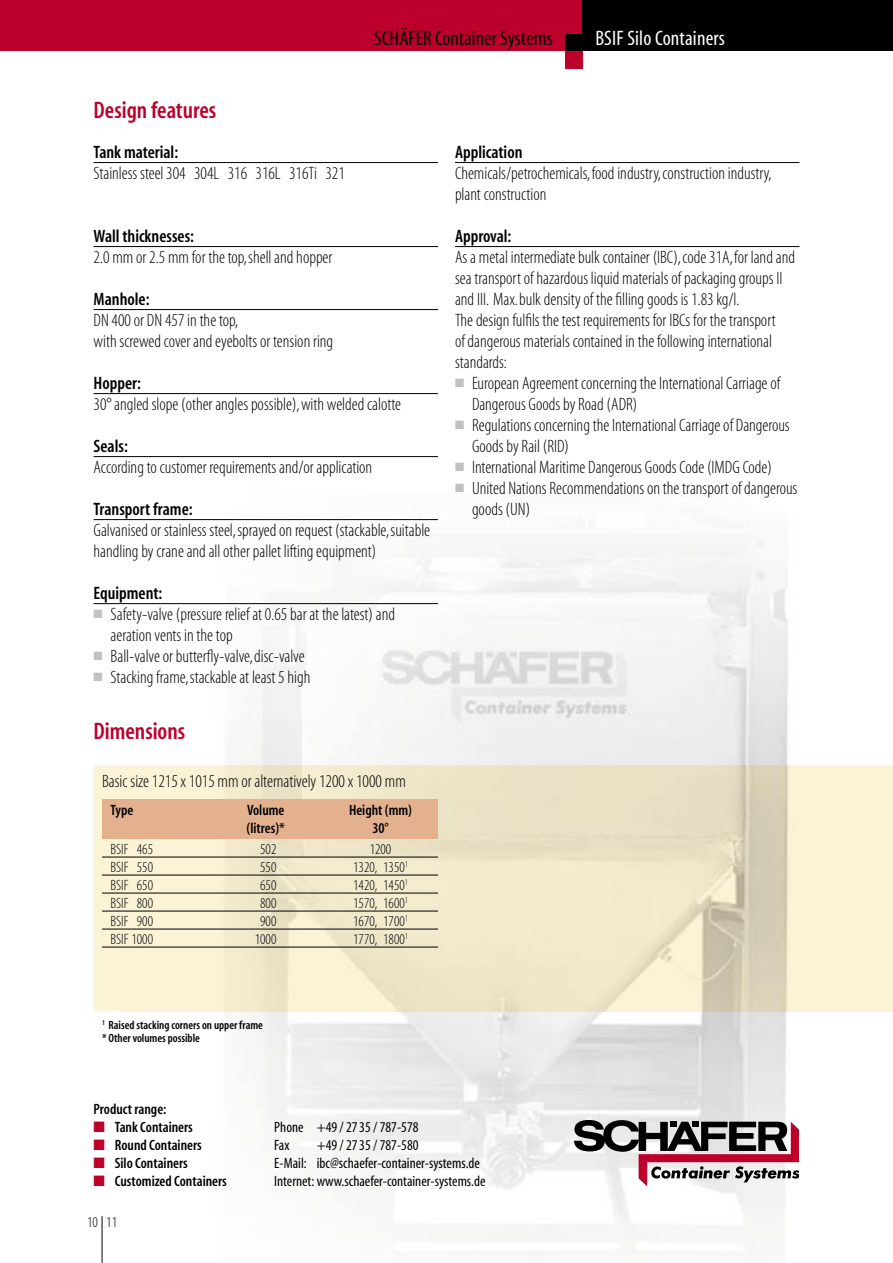
<style>
.page{position:relative;width:893px;height:1263px;background:#fff}
.page>*{position:absolute;margin:0;border:0;box-sizing:border-box;transform-origin:0 0}
.t1{font:24px "Myriad MM 565 300";color:#bd002b}
.t2{font:21px "Myriad MM 400 300";color:#000}
.t3{font:21px "Myriad MM 400 300";letter-spacing:.01em;color:#fff}
.t4{font:18px/21px "Myriad MM 215 300";color:#000}
.t5{font:18px "Myriad MM 565 300";color:#000}
.t6{font:15px/18px "Myriad MM 400 300";color:#000}
.t7{font:15px "Myriad MM 215 300";color:#000}
.t8{font:15px/18px "Myriad MM 565 300";color:#000}
.t9{font:12px/13.5px "Myriad MM 565 300";color:#000}
.s1{font-family:"Zapf Dingbits";color:#bd002b}
</style>
<div class="page">
<img style="left:119px;top:457px;width:669px;height:308px">
<div style="left:0;top:0;width:583px;height:51px;background:#bd002b"></div>
<div style="left:583px;top:0;width:310px;height:51px;background:#000"></div>
<div style="left:566px;top:34px;width:17px;height:17px;background:#000"></div>
<div style="left:566px;top:51px;width:17px;height:17px;background:#bd002b"></div>
<svg style="left:574px;top:1120px;width:225px;height:66px"></svg>
<div style="left:94px;top:765px;width:25px;height:246px;background:#faf3d5"></div>
<img style="left:119px;top:765px;width:774px;height:246px">
<div style="left:102px;top:799px;width:336px;height:40px;background:#e4b18f"></div>
<hr style="left:102px;top:857px;width:336px;height:1px;background:#000">
<hr style="left:102px;top:875px;width:336px;height:1px;background:#000">
<hr style="left:102px;top:893px;width:336px;height:1px;background:#000">
<hr style="left:102px;top:911px;width:336px;height:1px;background:#000">
<hr style="left:102px;top:929px;width:336px;height:1px;background:#000">
<hr style="left:102px;top:947px;width:336px;height:1px;background:#000">
<hr style="left:102px;top:1216px;width:1px;height:47px;background:#000">
<hr style="left:94px;top:162px;width:344px;height:1px;background:#000">
<hr style="left:94px;top:246px;width:344px;height:1px;background:#000">
<hr style="left:94px;top:309px;width:344px;height:1px;background:#000">
<hr style="left:94px;top:393px;width:344px;height:1px;background:#000">
<hr style="left:94px;top:456px;width:344px;height:1px;background:#000">
<hr style="left:94px;top:519px;width:344px;height:1px;background:#000">
<hr style="left:94px;top:603px;width:344px;height:1px;background:#000">
<hr style="left:455px;top:162px;width:344px;height:1px;background:#000">
<hr style="left:455px;top:246px;width:344px;height:1px;background:#000">
<svg style="left:455px;top:462px;width:9px;height:9px"></svg>
<svg style="left:455px;top:483px;width:9px;height:9px"></svg>
<h1 class="t1" style="left:94px;top:99px;width:124px">Design features</h1>
<p class="t2" style="left:374px;top:28px;width:180px">SCHÄFER Container Systems</p>
<p class="t3" style="left:595px;top:28px;width:131px">BSIF Silo Containers</p>
<p class="t5" style="left:94px;top:143px;width:86px">Tank material:</p>
<p class="t4" style="left:94px;top:163px;width:253px">Stainless steel 304 304L 316 316L 316Ti 321</p>
<p class="t5" style="left:94px;top:227px;width:102px">Wall thicknesses:</p>
<p class="t4" style="left:94px;top:247px;width:240px">2.0 mm or 2.5 mm for the top, shell and hopper</p>
<p class="t5" style="left:94px;top:290px;width:58px">Manhole:</p>
<p class="t4" style="left:94px;top:310px;width:241px">DN 400 or DN 457 in the top,<br>with screwed cover and eyebolts or tension ring</p>
<p class="t5" style="left:94px;top:374px;width:49px">Hopper:</p>
<p class="t4" style="left:94px;top:394px;width:309px">30° angled slope (other angles possible), with welded calotte</p>
<p class="t5" style="left:94px;top:437px;width:36px">Seals:</p>
<p class="t4" style="left:94px;top:457px;width:280px">According to customer requirements and/or application</p>
<p class="t5" style="left:94px;top:500px;width:101px">Transport frame:</p>
<p class="t4" style="left:94px;top:520px;width:338px">Galvanised or stainless steel, sprayed on request (stackable, suitable handling by crane and all other pallet lifting equipment)</p>
<p class="t5" style="left:94px;top:584px;width:70px">Equipment:</p>
<p class="t4" style="left:111px;top:604px;width:286px">Safety-valve (pressure relief at 0.65 bar at the latest) and aeration vents in the top<br>Ball-valve or butterfly-valve, disc-valve<br>Stacking frame, stackable at least 5 high</p>
<h1 class="t1" style="left:94px;top:719px;width:93px">Dimensions</h1>
<p class="t4" style="left:102px;top:772px;width:305px">Basic size 1215 x 1015 mm or alternatively 1200 x 1000 mm</p>
<p class="t8" style="left:111px;top:802px;width:24px">Type</p>
<p class="t8" style="left:247px;top:802px;width:39px">Volume</p>
<p class="t8" style="left:349px;top:802px;width:65px">Height (mm)</p>
<p class="t8" style="left:247px;top:820px;width:40px">(litres)*</p>
<p class="t8" style="left:372px;top:820px;width:18px">30°</p>
<p class="t7" style="left:111px;top:841px;width:44px">BSIF 465</p>
<p class="t7" style="left:260px;top:841px;width:18px">502</p>
<p class="t7" style="left:370px;top:841px;width:23px">1200</p>
<p class="t7" style="left:111px;top:859px;width:44px">BSIF 550</p>
<p class="t7" style="left:260px;top:859px;width:18px">550</p>
<p class="t7" style="left:353px;top:859px;width:56px">1320, 1350<sup>1</sup></p>
<p class="t7" style="left:111px;top:877px;width:44px">BSIF 650</p>
<p class="t7" style="left:260px;top:877px;width:18px">650</p>
<p class="t7" style="left:353px;top:877px;width:56px">1420, 1450<sup>1</sup></p>
<p class="t7" style="left:111px;top:895px;width:44px">BSIF 800</p>
<p class="t7" style="left:260px;top:895px;width:18px">800</p>
<p class="t7" style="left:353px;top:895px;width:56px">1570, 1600<sup>1</sup></p>
<p class="t7" style="left:111px;top:913px;width:44px">BSIF 900</p>
<p class="t7" style="left:260px;top:913px;width:18px">900</p>
<p class="t7" style="left:353px;top:913px;width:56px">1670, 1700<sup>1</sup></p>
<p class="t7" style="left:111px;top:931px;width:44px">BSIF 1000</p>
<p class="t7" style="left:255px;top:931px;width:23px">1000</p>
<p class="t7" style="left:353px;top:931px;width:56px">1770, 1800<sup>1</sup></p>
<p class="t5" style="left:455px;top:143px;width:69px">Application</p>
<p class="t4" style="left:455px;top:163px;width:318px">Chemicals/petrochemicals, food industry, construction industry, plant construction</p>
<p class="t5" style="left:455px;top:227px;width:58px">Approval:</p>
<p class="t4" style="left:455px;top:247px;width:341px">As a metal intermediate bulk container (IBC), code 31A, for land and sea transport of hazardous liquid materials of packaging groups II and III. Max. bulk density of the filling goods is 1.83 kg/l.<br>The design fulfils the test requirements for IBCs for the transport<br>of dangerous materials contained in the following international standards:</p>
<p class="t4" style="left:472px;top:373px;width:327px">European Agreement concerning the International Carriage of Dangerous Goods by Road (ADR)<br>Regulations concerning the International Carriage of Dangerous Goods by Rail (RID)<br>International Maritime Dangerous Goods Code (IMDG Code)<br>United Nations Recommendations on the transport of dangerous goods (UN)</p>
<p class="t9" style="left:102px;top:1018px;width:162px"><sup>1</sup> Raised stacking corners on upper frame * Other volumes possible</p>
<p class="t8" style="left:94px;top:1100px;width:135px">Product range:<br><span class="s1">N</span> Tank Containers<br><span class="s1">N</span> Round Containers<br><span class="s1">N</span> Silo Containers<br><span class="s1">N</span> Customized Containers</p>
<p class="t7" style="left:87px;top:1215px;width:32px">10 11</p>
<p class="t6" style="left:274px;top:1118px;width:146px">Phone +49 / 2735 / 787-578<br>Fax</p>
<p class="t6" style="left:274px;top:1136px;width:213px;text-indent:43px">+49 / 2735 / 787-580<br>E-Mail: ibc@schaefer-container-systems.de<br>Internet: www.schaefer-container-systems.de</p>
</div>
